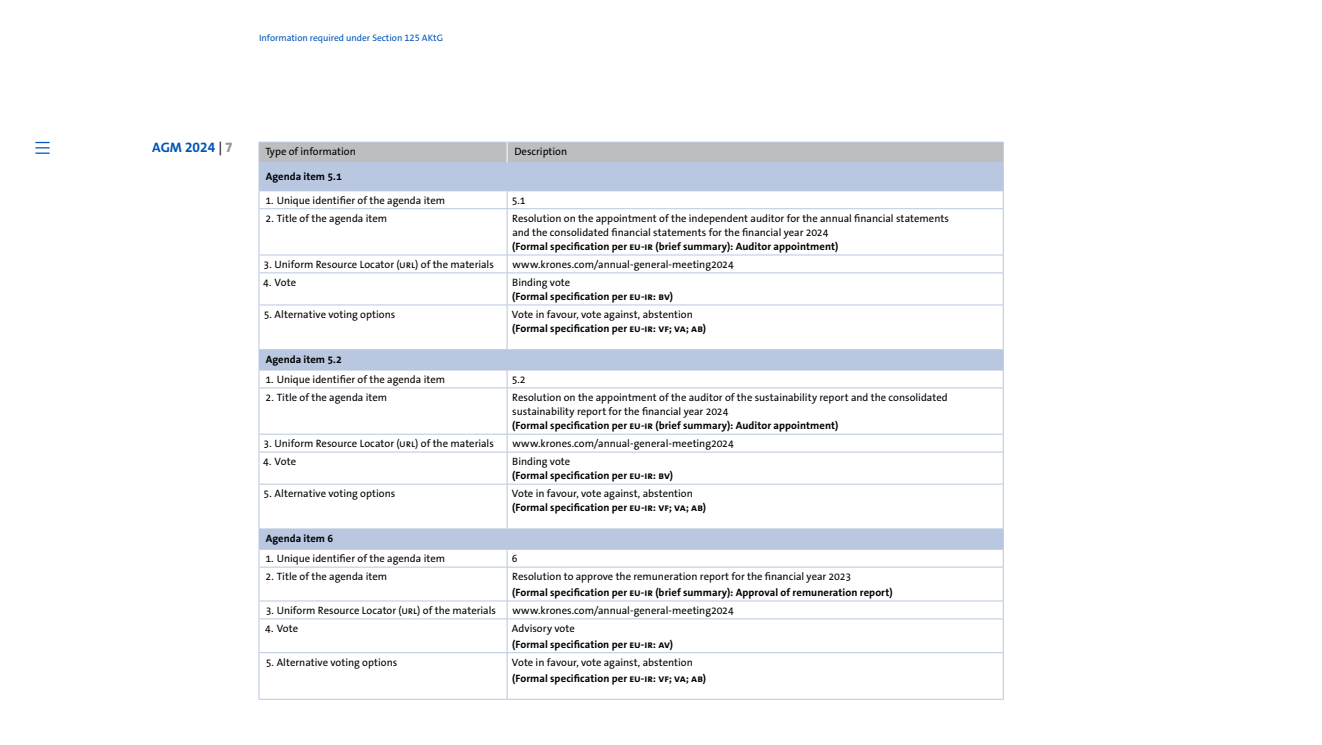
<style>
.page{position:relative;width:1322px;height:745px;background:#fff}
.page>*{position:absolute;margin:0;border:0;box-sizing:border-box;transform-origin:0 0}
.t1{font:13.75px "The Sans LP7 Bld";color:#0055b8}
.t2{font:10.62px/14.1px "The Sans LP5 Plain";letter-spacing:-.005em;color:#000}
.t3{font:10.62px "The Sans LP7 Bld";letter-spacing:.005em;color:#000}
.t4{font:9.38px "The Sans LP5 Plain";color:#0055b8}
.s1{font-family:"The Sans LP5 Plain";color:#000}
.s2{font-family:"The Sans LP8 Ex Bld";color:#96989a}
</style>
<div class="page">
<svg style="left:260px;top:209px;width:743px;height:339px"></svg>
<hr style="left:259px;top:349px;width:248px;height:1px;background:#b9c7e1">
<hr style="left:507px;top:349px;width:496px;height:1px;background:#b9c7e1">
<hr style="left:259px;top:369px;width:248px;height:1px;background:#b9c7e1">
<hr style="left:507px;top:369px;width:496px;height:1px;background:#b9c7e1">
<hr style="left:259px;top:528px;width:248px;height:1px;background:#b9c7e1">
<hr style="left:507px;top:528px;width:496px;height:1px;background:#b9c7e1">
<hr style="left:259px;top:548px;width:248px;height:1px;background:#b9c7e1">
<hr style="left:507px;top:548px;width:496px;height:1px;background:#b9c7e1">
<hr style="left:259px;top:698px;width:248px;height:1px;background:#b9c7e1">
<hr style="left:507px;top:698px;width:496px;height:1px;background:#b9c7e1">
<hr style="left:259px;top:208px;width:248px;height:1px;background:#b9c7e1">
<hr style="left:259px;top:209px;width:1px;height:45px;background:#b9c7e1">
<hr style="left:507px;top:208px;width:496px;height:1px;background:#b9c7e1">
<hr style="left:507px;top:209px;width:1px;height:45px;background:#b9c7e1">
<hr style="left:1003px;top:209px;width:1px;height:45px;background:#b9c7e1">
<hr style="left:259px;top:254px;width:248px;height:1px;background:#b9c7e1">
<svg style="left:259px;top:255px;width:1px;height:17px"></svg>
<hr style="left:507px;top:254px;width:496px;height:1px;background:#b9c7e1">
<svg style="left:507px;top:255px;width:1px;height:17px"></svg>
<svg style="left:1003px;top:255px;width:1px;height:17px"></svg>
<hr style="left:259px;top:272px;width:248px;height:1px;background:#b9c7e1">
<hr style="left:259px;top:273px;width:1px;height:31px;background:#b9c7e1">
<hr style="left:507px;top:272px;width:496px;height:1px;background:#b9c7e1">
<hr style="left:507px;top:273px;width:1px;height:31px;background:#b9c7e1">
<hr style="left:1003px;top:273px;width:1px;height:31px;background:#b9c7e1">
<hr style="left:259px;top:304px;width:248px;height:1px;background:#b9c7e1">
<hr style="left:259px;top:305px;width:1px;height:44px;background:#b9c7e1">
<hr style="left:507px;top:304px;width:496px;height:1px;background:#b9c7e1">
<hr style="left:507px;top:305px;width:1px;height:44px;background:#b9c7e1">
<hr style="left:1003px;top:305px;width:1px;height:44px;background:#b9c7e1">
<svg style="left:259px;top:350px;width:1px;height:37px"></svg>
<svg style="left:507px;top:370px;width:1px;height:17px"></svg>
<svg style="left:1003px;top:350px;width:1px;height:37px"></svg>
<hr style="left:259px;top:387px;width:248px;height:1px;background:#b9c7e1">
<hr style="left:259px;top:388px;width:1px;height:45px;background:#b9c7e1">
<hr style="left:507px;top:387px;width:496px;height:1px;background:#b9c7e1">
<hr style="left:507px;top:388px;width:1px;height:45px;background:#b9c7e1">
<hr style="left:1003px;top:388px;width:1px;height:45px;background:#b9c7e1">
<hr style="left:259px;top:433px;width:248px;height:1px;background:#b9c7e1">
<svg style="left:259px;top:434px;width:1px;height:17px"></svg>
<hr style="left:507px;top:433px;width:496px;height:1px;background:#b9c7e1">
<svg style="left:507px;top:434px;width:1px;height:17px"></svg>
<svg style="left:1003px;top:434px;width:1px;height:17px"></svg>
<hr style="left:259px;top:451px;width:248px;height:1px;background:#b9c7e1">
<hr style="left:259px;top:452px;width:1px;height:31px;background:#b9c7e1">
<hr style="left:507px;top:451px;width:496px;height:1px;background:#b9c7e1">
<hr style="left:507px;top:452px;width:1px;height:31px;background:#b9c7e1">
<hr style="left:1003px;top:452px;width:1px;height:31px;background:#b9c7e1">
<hr style="left:259px;top:483px;width:248px;height:1px;background:#b9c7e1">
<hr style="left:259px;top:484px;width:1px;height:44px;background:#b9c7e1">
<hr style="left:507px;top:483px;width:496px;height:1px;background:#b9c7e1">
<hr style="left:507px;top:484px;width:1px;height:44px;background:#b9c7e1">
<hr style="left:1003px;top:484px;width:1px;height:44px;background:#b9c7e1">
<svg style="left:259px;top:529px;width:1px;height:37px"></svg>
<svg style="left:507px;top:549px;width:1px;height:17px"></svg>
<svg style="left:1003px;top:529px;width:1px;height:37px"></svg>
<hr style="left:259px;top:566px;width:248px;height:1px;background:#b9c7e1">
<hr style="left:259px;top:567px;width:1px;height:33px;background:#b9c7e1">
<hr style="left:507px;top:566px;width:496px;height:1px;background:#b9c7e1">
<hr style="left:507px;top:567px;width:1px;height:33px;background:#b9c7e1">
<hr style="left:1003px;top:567px;width:1px;height:33px;background:#b9c7e1">
<hr style="left:259px;top:600px;width:248px;height:1px;background:#b9c7e1">
<svg style="left:259px;top:601px;width:1px;height:17px"></svg>
<hr style="left:507px;top:600px;width:496px;height:1px;background:#b9c7e1">
<svg style="left:507px;top:601px;width:1px;height:17px"></svg>
<svg style="left:1003px;top:601px;width:1px;height:17px"></svg>
<hr style="left:259px;top:618px;width:248px;height:1px;background:#b9c7e1">
<hr style="left:259px;top:618px;width:1px;height:34px;background:#b9c7e1">
<hr style="left:507px;top:618px;width:496px;height:1px;background:#b9c7e1">
<hr style="left:507px;top:618px;width:1px;height:34px;background:#b9c7e1">
<hr style="left:1003px;top:618px;width:1px;height:34px;background:#b9c7e1">
<hr style="left:259px;top:652px;width:248px;height:1px;background:#b9c7e1">
<hr style="left:259px;top:652px;width:1px;height:46px;background:#b9c7e1">
<hr style="left:507px;top:652px;width:496px;height:1px;background:#b9c7e1">
<hr style="left:507px;top:652px;width:1px;height:46px;background:#b9c7e1">
<hr style="left:1003px;top:652px;width:1px;height:46px;background:#b9c7e1">
<svg style="left:259px;top:142px;width:745px;height:66px"></svg>
<svg style="left:35px;top:142px;width:15px;height:12px"></svg>
<p class="t4" style="left:259px;top:31px;width:185px">Information required under Section 125 AKtG</p>
<p class="t1" style="left:152px;top:138px;width:82px">AGM 2024 <span class="s1">|</span> <span class="s2">7</span></p>
<p class="t2" style="left:265px;top:145px;width:92px">Type of information</p>
<p class="t2" style="left:514px;top:145px;width:54px">Description</p>
<p class="t3" style="left:266px;top:169px;width:77px">Agenda item 5.1</p>
<p class="t2" style="left:265px;top:193px;width:181px">1. Unique identifier of the agenda item</p>
<p class="t2" style="left:512px;top:193px;width:15px">5.1</p>
<p class="t2" style="left:266px;top:211px;width:123px">2. Title of the agenda item</p>
<p class="t2" style="left:512px;top:211px;width:438px">Resolution on the appointment of the independent auditor for the annual financial statements and the consolidated financial statements for the financial year 2024</p>
<p class="t3" style="left:512px;top:239px;width:327px">(Formal specification per EU-IR (brief summary): Auditor appointment)</p>
<p class="t2" style="left:264px;top:257px;width:232px">3. Uniform Resource Locator (URL) of the materials</p>
<p class="t2" style="left:512px;top:257px;width:223px">www.krones.com/annual-general-meeting2024</p>
<p class="t2" style="left:263px;top:275px;width:34px">4. Vote</p>
<p class="t2" style="left:512px;top:275px;width:59px">Binding vote</p>
<p class="t3" style="left:512px;top:289px;width:162px">(Formal specification per EU-IR: BV)</p>
<p class="t2" style="left:264px;top:307px;width:133px">5. Alternative voting options</p>
<p class="t2" style="left:512px;top:307px;width:182px">Vote in favour, vote against, abstention</p>
<p class="t3" style="left:512px;top:321px;width:195px">(Formal specification per EU-IR: VF; VA; AB)</p>
<p class="t3" style="left:266px;top:352px;width:77px">Agenda item 5.2</p>
<p class="t2" style="left:265px;top:372px;width:181px">1. Unique identifier of the agenda item</p>
<p class="t2" style="left:512px;top:372px;width:15px">5.2</p>
<p class="t2" style="left:266px;top:390px;width:123px">2. Title of the agenda item</p>
<p class="t2" style="left:512px;top:390px;width:437px">Resolution on the appointment of the auditor of the sustainability report and the consolidated sustainability report for the financial year 2024</p>
<p class="t3" style="left:512px;top:418px;width:327px">(Formal specification per EU-IR (brief summary): Auditor appointment)</p>
<p class="t2" style="left:264px;top:436px;width:232px">3. Uniform Resource Locator (URL) of the materials</p>
<p class="t2" style="left:512px;top:436px;width:223px">www.krones.com/annual-general-meeting2024</p>
<p class="t2" style="left:263px;top:454px;width:34px">4. Vote</p>
<p class="t2" style="left:512px;top:454px;width:59px">Binding vote</p>
<p class="t3" style="left:512px;top:468px;width:162px">(Formal specification per EU-IR: BV)</p>
<p class="t2" style="left:264px;top:486px;width:133px">5. Alternative voting options</p>
<p class="t2" style="left:512px;top:486px;width:182px">Vote in favour, vote against, abstention</p>
<p class="t3" style="left:512px;top:500px;width:195px">(Formal specification per EU-IR: VF; VA; AB)</p>
<p class="t3" style="left:266px;top:531px;width:69px">Agenda item 6</p>
<p class="t2" style="left:265px;top:551px;width:181px">1. Unique identifier of the agenda item</p>
<p class="t2" style="left:512px;top:551px;width:7px">6</p>
<p class="t2" style="left:266px;top:569px;width:123px">2. Title of the agenda item</p>
<p class="t2" style="left:512px;top:569px;width:340px">Resolution to approve the remuneration report for the financial year 2023</p>
<p class="t3" style="left:512px;top:585px;width:382px">(Formal specification per EU-ir (brief summary): Approval of remuneration report)</p>
<p class="t2" style="left:266px;top:603px;width:232px">3. Uniform Resource Locator (URL) of the materials</p>
<p class="t2" style="left:512px;top:603px;width:223px">www.krones.com/annual-general-meeting2024</p>
<p class="t2" style="left:265px;top:620px;width:34px">4. Vote</p>
<p class="t2" style="left:512px;top:620px;width:64px">Advisory vote</p>
<p class="t3" style="left:512px;top:637px;width:162px">(Formal specification per EU-IR: AV)</p>
<p class="t2" style="left:266px;top:654px;width:133px">5. Alternative voting options</p>
<p class="t2" style="left:512px;top:654px;width:182px">Vote in favour, vote against, abstention</p>
<p class="t3" style="left:512px;top:670px;width:195px">(Formal specification per EU-IR: VF; VA; AB)</p>
</div>
